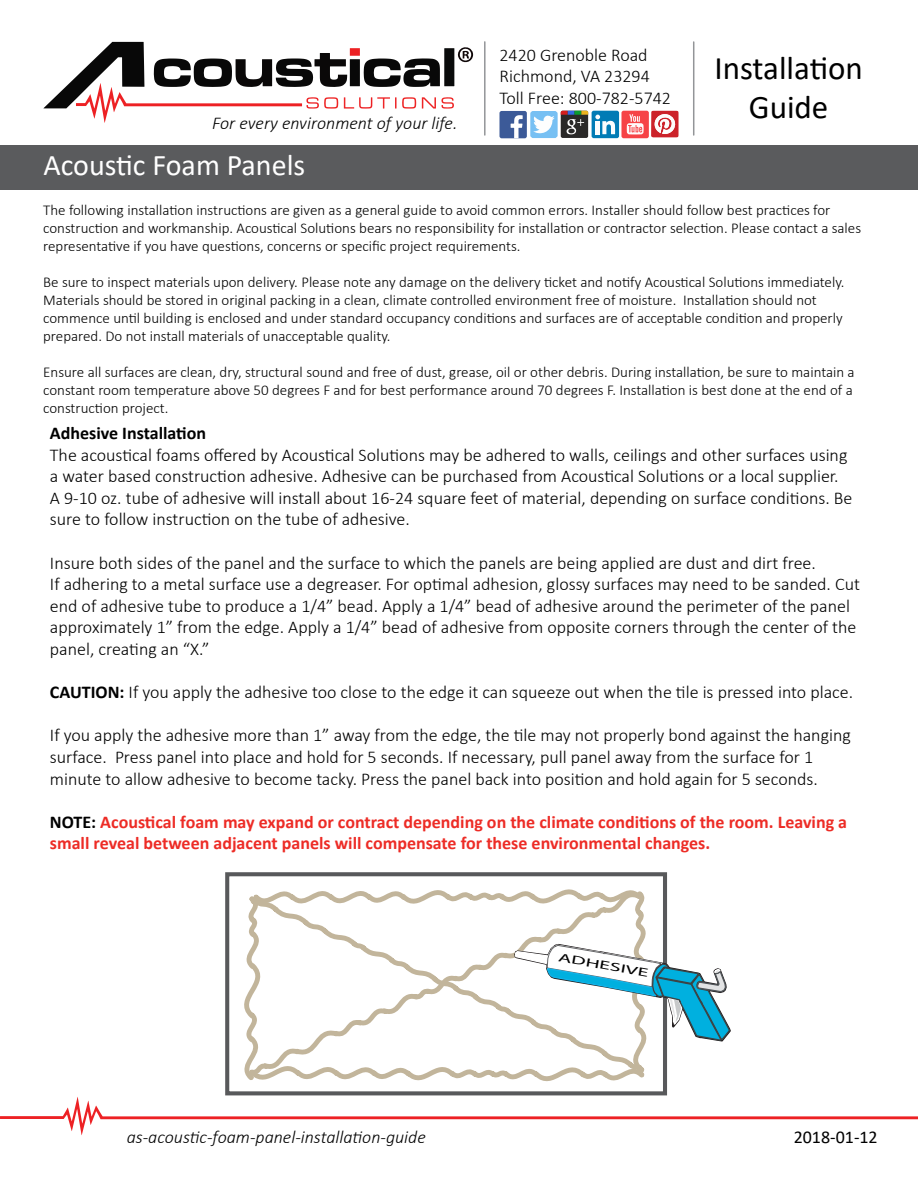
<style>
.page{position:relative;width:918px;height:1188px;background:#fff}
.page>*{position:absolute;margin:0;border:0;box-sizing:border-box;transform-origin:0 0}
.t1{font:33px/39.6px "Calibri";color:#000;text-align:center}
.t2{font:30px "Calibri";color:#fff}
.t3{font:300 18px/21.6px "Calibri";color:#000}
.t4{font:700 18px/21.6px "Calibri";color:#ed2c26}
.t5{font:italic 300 18px "Calibri";color:#000}
.t6{font:700 18px "Calibri";color:#000}
.t7{font:18px "Calibri";color:#000}
.t8{font:300 15px/18px "Calibri";color:#000}
.t9{font:11.85px "Myriad Pro";color:#000;scale:1.82 1}
.s1{font-weight:700}
.s2{color:#000}
</style>
<div class="page">
<div style="left:0;top:145px;width:918px;height:45px;background:#5a5b5d"></div>
<hr style="left:484px;top:42px;width:2px;height:93px;background:#939598">
<hr style="left:693px;top:42px;width:1px;height:93px;background:#939598">
<svg style="left:651px;top:111px;width:28px;height:26px"></svg>
<div style="left:500px;top:111px;width:27px;height:27px;background:#3c5a98;border-radius:2px"></div>
<svg style="left:511px;top:115px;width:12px;height:24px"></svg>
<div style="left:592px;top:111px;width:27px;height:27px;background:#017bb5;border-radius:2px"></div>
<svg style="left:595px;top:115px;width:20px;height:19px"></svg>
<svg style="left:530px;top:111px;width:58px;height:27px"></svg>
<div style="left:621px;top:111px;width:28px;height:27px;background:#f64346;border-radius:2px"></div>
<svg style="left:627px;top:114px;width:17px;height:20px"></svg>
<svg style="left:43px;top:42px;width:430px;height:81px"></svg>
<svg style="left:0;top:1097px;width:918px;height:38px"></svg>
<div style="left:225px;top:872px;width:442px;height:223px;border:2px solid #58595b"></div>
<svg style="left:227px;top:873px;width:504px;height:217px"></svg>
<p class="t5" style="left:212px;top:112px;width:247px">For every environment of your life.</p>
<h2 class="t2" style="left:44px;top:144px;width:263px">Acoustic Foam Panels</h2>
<p class="t3" style="left:500px;top:44px;width:173px">2420 Grenoble Road<br>Richmond, VA 23294<br>Toll Free: 800-782-5742</p>
<h1 class="t1" style="left:714px;top:47px;width:150px">Installation<br>Guide</h1>
<p class="t8" style="left:43px;top:201px;width:819px">The following installation instructions are given as a general guide to avoid common errors. Installer should follow best practices for construction and workmanship. Acoustical Solutions bears no responsibility for installation or contractor selection. Please contact a sales representative if you have questions, concerns or specific project requirements.</p>
<p class="t8" style="left:43px;top:273px;width:803px">Be sure to inspect materials upon delivery. Please note any damage on the delivery ticket and notify Acoustical Solutions immediately.<br>Materials should be stored in original packing in a clean, climate controlled environment free of moisture. Installation should not commence until building is enclosed and under standard occupancy conditions and surfaces are of acceptable condition and properly prepared. Do not install materials of unacceptable quality.</p>
<p class="t8" style="left:43px;top:363px;width:813px">Ensure all surfaces are clean, dry, structural sound and free of dust, grease, oil or other debris. During installation, be sure to maintain a constant room temperature above 50 degrees F and for best performance around 70 degrees F. Installation is best done at the end of a construction project.</p>
<p class="t6" style="left:50px;top:420px;width:158px">Adhesive Installation</p>
<p class="t3" style="left:50px;top:444px;width:804px">The acoustical foams offered by Acoustical Solutions may be adhered to walls, ceilings and other surfaces using a water based construction adhesive. Adhesive can be purchased from Acoustical Solutions or a local supplier.<br>A 9-10 oz. tube of adhesive will install about 16-24 square feet of material, depending on surface conditions. Be sure to follow instruction on the tube of adhesive.</p>
<p class="t3" style="left:50px;top:552px;width:812px">Insure both sides of the panel and the surface to which the panels are being applied are dust and dirt free.<br>If adhering to a metal surface use a degreaser. For optimal adhesion, glossy surfaces may need to be sanded. Cut end of adhesive tube to produce a 1/4” bead. Apply a 1/4” bead of adhesive around the perimeter of the panel approximately 1” from the edge. Apply a 1/4” bead of adhesive from opposite corners through the center of the panel, creating an “X.”</p>
<p class="t3" style="left:50px;top:681px;width:805px"><span class="s1">CAUTION:</span> If you apply the adhesive too close to the edge it can squeeze out when the tile is pressed into place.</p>
<p class="t3" style="left:50px;top:725px;width:802px">If you apply the adhesive more than 1” away from the edge, the tile may not properly bond against the hanging surface. Press panel into place and hold for 5 seconds. If necessary, pull panel away from the surface for 1 minute to allow adhesive to become tacky. Press the panel back into position and hold again for 5 seconds.</p>
<p class="t4" style="left:50px;top:811px;width:799px"><span class="s2">NOTE:</span> Acoustical foam may expand or contract depending on the climate conditions of the room. Leaving a small reveal between adjacent panels will compensate for these environmental changes.</p>
<p class="t9" style="left:560px;top:950px;width:52px;rotate:10deg">ADHESIVE</p>
<p class="t5" style="left:127px;top:1126px;width:301px">as-acoustic-foam-panel-installation-guide</p>
<p class="t7" style="left:794px;top:1125px;width:86px">2018-01-12</p>
</div>
